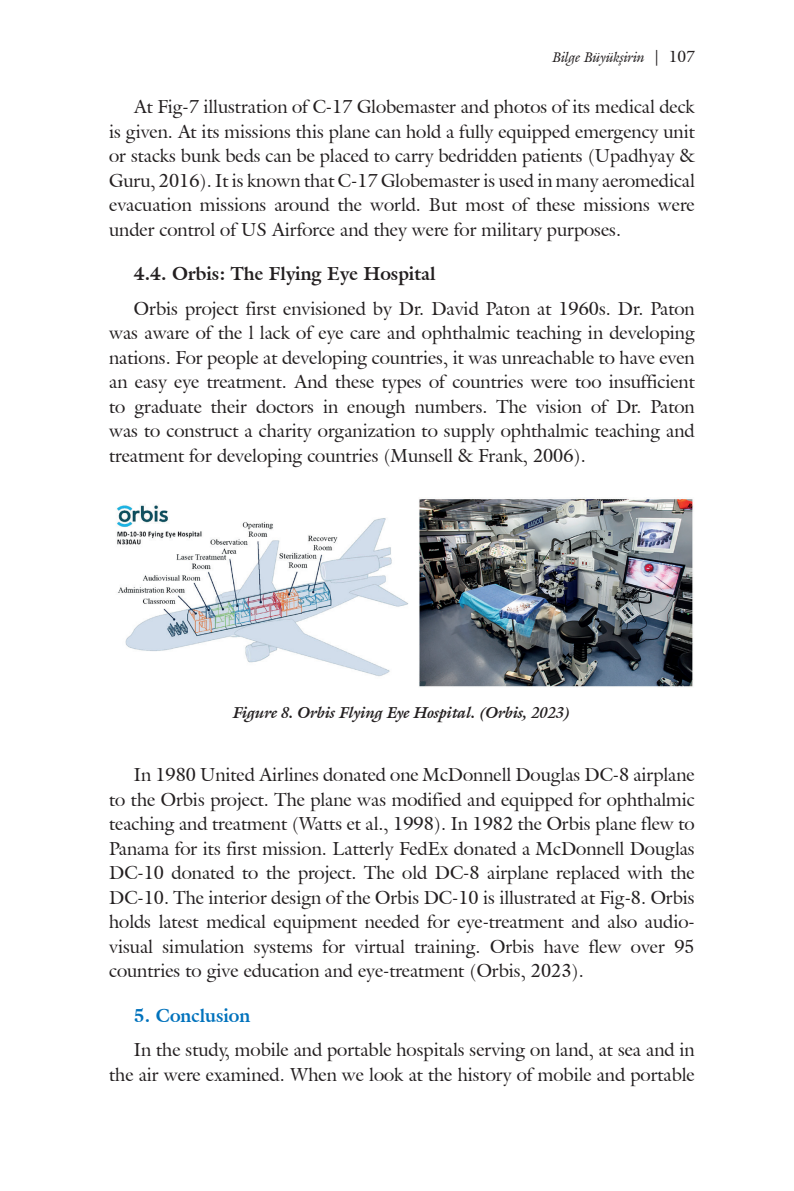
<style>
.page{position:relative;width:794px;height:1191px;background:#fff}
.page>*{position:absolute;margin:0;border:0;box-sizing:border-box;transform-origin:0 0}
.t1{font:18.38px/24.5px "Galliard IT Cby BT";color:#231f20;text-align:justify}
.t2{font:700 18.38px "Galliard IT Cby BT";color:#231f20}
.t3{font:700 18.38px "Galliard IT Cby BT";color:#0072bc}
.t4{font:italic 700 15.75px "Galliard IT Cby BT";color:#231f20}
.t5{font:italic 14px "Galliard IT Cby BT";color:#231f20}
.s1{font-style:normal;font-size:15.75px}
</style>
<div class="page">
<img style="left:117px;top:498px;width:576px;height:189px">
<p class="t5" style="left:553px;top:47px;width:143px">Bilge Büyükşirin <span class="s1">| 107</span></p>
<p class="t1" style="left:109px;top:94px;width:587px;text-indent:25px">At Fig-7 illustration of C-17 Globemaster and photos of its medical deck is given. At its missions this plane can hold a fully equipped emergency unit or stacks bunk beds can be placed to carry bedridden patients (Upadhyay &amp; Guru, 2016). It is known that C-17 Globemaster is used in many aeromedical evacuation missions around the world. But most of these missions were under control of US Airforce and they were for military purposes.</p>
<p class="t2" style="left:134px;top:262px;width:303px">4.4. Orbis: The Flying Eye Hospital</p>
<p class="t1" style="left:109px;top:296px;width:587px;text-indent:25px">Orbis project first envisioned by Dr. David Paton at 1960s. Dr. Paton was aware of the l lack of eye care and ophthalmic teaching in developing nations. For people at developing countries, it was unreachable to have even an easy eye treatment. And these types of countries were too insufficient to graduate their doctors in enough numbers. The vision of Dr. Paton was to construct a charity organization to supply ophthalmic teaching and treatment for developing countries (Munsell &amp; Frank, 2006).</p>
<p class="t4" style="left:233px;top:701px;width:339px">Figure 8. Orbis Flying Eye Hospital. (Orbis, 2023)</p>
<p class="t1" style="left:109px;top:762px;width:587px;text-indent:25px">In 1980 United Airlines donated one McDonnell Douglas DC-8 airplane to the Orbis project. The plane was modified and equipped for ophthalmic teaching and treatment (Watts et al., 1998). In 1982 the Orbis plane flew to Panama for its first mission. Latterly FedEx donated a McDonnell Douglas DC-10 donated to the project. The old DC-8 airplane replaced with the DC-10. The interior design of the Orbis DC-10 is illustrated at Fig-8. Orbis holds latest medical equipment needed for eye-treatment and also audio&shy;visual simulation systems for virtual training. Orbis have flew over 95 countries to give education and eye-treatment (Orbis, 2023).</p>
<p class="t3" style="left:134px;top:1003px;width:118px">5. Conclusion</p>
<p class="t1" style="left:109px;top:1037px;width:587px;text-align:right">In the study, mobile and portable hospitals serving on land, at sea and in the air were examined. When we look at the history of mobile and portable</p>
</div>
